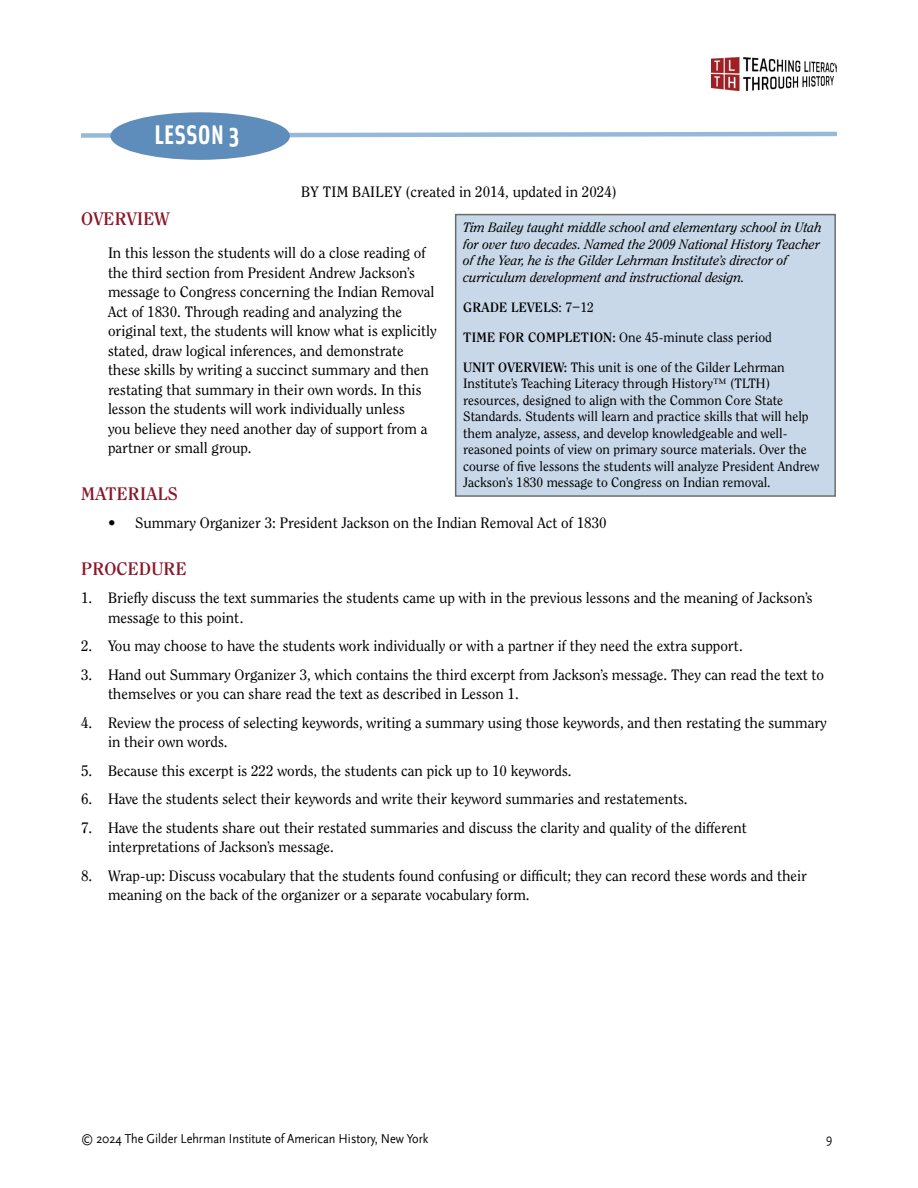
<style>
.page{position:relative;width:918px;height:1188px;background:#fff}
.page>*{position:absolute;margin:0;border:0;box-sizing:border-box;transform-origin:0 0}
.t1{font:700 27px "Solex";color:#fff}
.t2{font:700 18px "Clearface ITC Pro";letter-spacing:.015em;color:#8a172a}
.t3{font:15px/19.5px "Clearface ITC Pro";color:#000}
.t4{font:13.5px/16.5px "Clearface ITC Pro";color:#000}
.t5{font:italic 13.5px/16.5px "Clearface ITC Pro";color:#000}
.t6{font:13.5px "Scala Sans OT";color:#000;scale:.9 1}
.t7{font:700 13.5px "Clearface ITC Pro";letter-spacing:.015em;color:#000}
.s1{font-weight:400}
.s2{font-weight:700}
</style>
<div class="page">
<img style="left:712px;top:57px;width:125px;height:34px">
<svg style="left:81px;top:131px;width:756px;height:9px"></svg>
<div style="left:110px;top:112px;width:180px;height:48px;background:#5f8dbb;border-radius:50%"></div>
<div style="left:456px;top:215px;width:379px;height:281px;background:#c8d8e9"></div>
<div style="left:455px;top:214px;width:381px;height:283px;border:2px solid #65706c"></div>
<h1 class="t1" style="left:154px;top:117px;width:87px">LESSON 3</h1>
<p class="t3" style="left:301px;top:182px;width:317px">BY TIM BAILEY (created in 2014, updated in 2024)</p>
<p class="t2" style="left:81px;top:208px;width:90px">OVERVIEW</p>
<p class="t3" style="left:108px;top:243px;width:330px">In this lesson the students will do a close reading of the third section from President Andrew Jackson’s message to Congress concerning the Indian Removal Act of 1830. Through reading and analyzing the original text, the students will know what is explicitly stated, draw logical inferences, and demonstrate these skills by writing a succinct summary and then restating that summary in their own words. In this lesson the students will work individually unless<br>you believe they need another day of support from a partner or small group.</p>
<p class="t2" style="left:81px;top:483px;width:98px">MATERIALS</p>
<p class="t3" style="left:108px;top:513px;width:500px">• Summary Organizer 3: President Jackson on the Indian Removal Act of 1830</p>
<p class="t2" style="left:81px;top:558px;width:107px">PROCEDURE</p>
<p class="t3" style="left:108px;top:588px;width:706px;text-indent:-27px">1. Briefly discuss the text summaries the students came up with in the previous lessons and the meaning of Jackson’s message to this point.</p>
<p class="t3" style="left:81px;top:636px;width:663px">2. You may choose to have the students work individually or with a partner if they need the extra support.</p>
<p class="t3" style="left:108px;top:665px;width:717px;text-indent:-27px">3. Hand out Summary Organizer 3, which contains the third excerpt from Jackson’s message. They can read the text to themselves or you can share read the text as described in Lesson 1.</p>
<p class="t3" style="left:108px;top:713px;width:720px;text-indent:-27px">4. Review the process of selecting keywords, writing a summary using those keywords, and then restating the summary in their own words.</p>
<p class="t3" style="left:81px;top:761px;width:492px">5. Because this excerpt is 222 words, the students can pick up to 10 keywords.</p>
<p class="t3" style="left:81px;top:789px;width:608px">6. Have the students select their keywords and write their keyword summaries and restatements.</p>
<p class="t3" style="left:108px;top:818px;width:640px;text-indent:-27px">7. Have the students share out their restated summaries and discuss the clarity and quality of the different interpretations of Jackson’s message.</p>
<p class="t3" style="left:108px;top:866px;width:701px;text-indent:-27px">8. Wrap-up: Discuss vocabulary that the students found confusing or difficult; they can record these words and their meaning on the back of the organizer or a separate vocabulary form.</p>
<p class="t5" style="left:463px;top:219px;width:360px">Tim Bailey taught middle school and elementary school in Utah for over two decades. Named the 2009 National History Teacher of the Year, he is the Gilder Lehrman Institute’s director of curriculum development and instructional design.</p>
<p class="t7" style="left:463px;top:299px;width:132px">GRADE LEVELS<span class="s1">: 7–12</span></p>
<p class="t4" style="left:463px;top:329px;width:310px"><span class="s2">TIME FOR COMPLETION:</span> One 45-minute class period</p>
<p class="t4" style="left:463px;top:359px;width:358px"><span class="s2">UNIT OVERVIEW:</span> This unit is one of the Gilder Lehrman Institute’s Teaching Literacy through History™ (TLTH) resources, designed to align with the Common Core State Standards. Students will learn and practice skills that will help them analyze, assess, and develop knowledgeable and well&shy;reasoned points of view on primary source materials. Over the course of five lessons the students will analyze President Andrew Jackson’s 1830 message to Congress on Indian removal.</p>
<p class="t6" style="left:81px;top:1132px;width:387px">© 2024 The Gilder Lehrman Institute of American History, New York</p>
<p class="t6" style="left:826px;top:1132px;width:9px">9</p>
</div>
